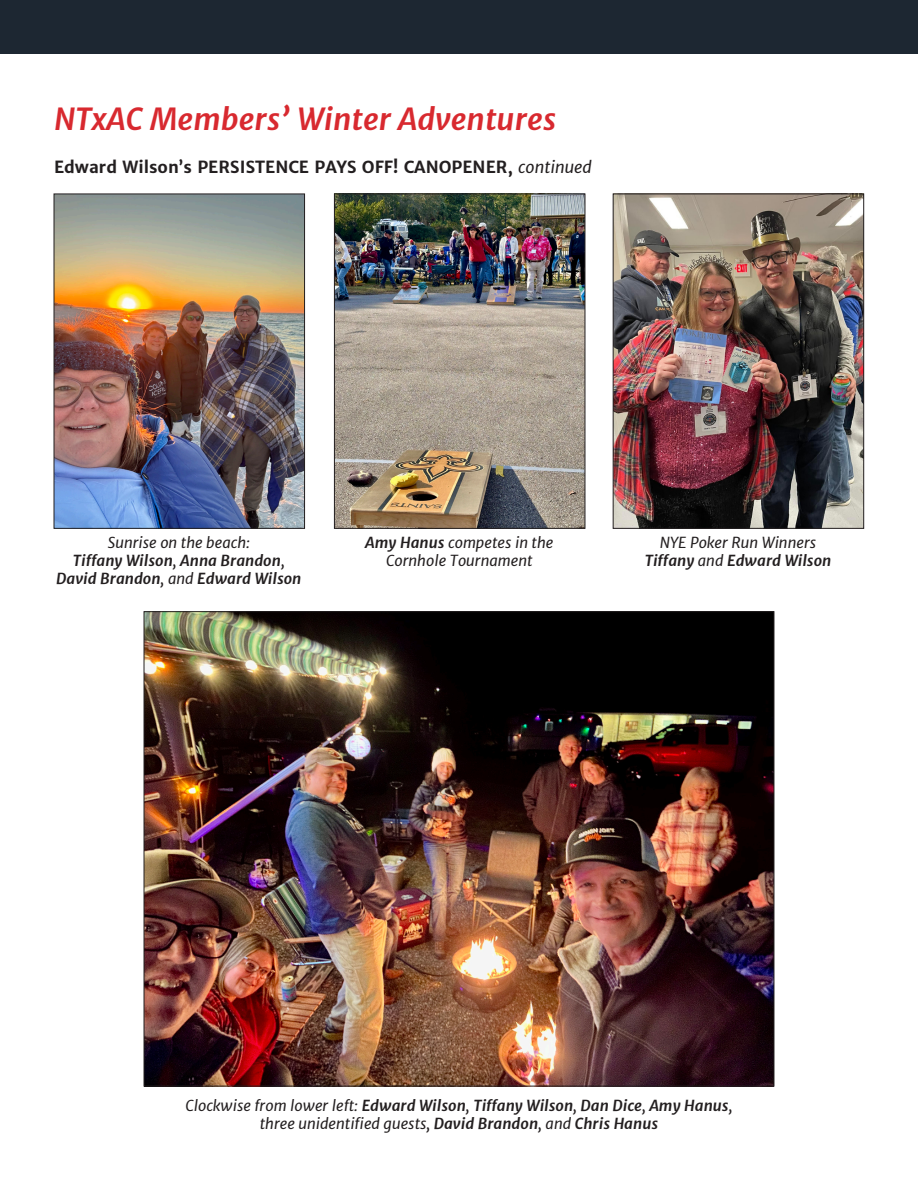
<style>
.page{position:relative;width:918px;height:1188px;background:#fff}
.page>*{position:absolute;margin:0;border:0;box-sizing:border-box;transform-origin:0 0}
.t1{font:italic 700 30px "Merriweather Sans";color:#d8292f}
.t2{font:700 16.5px "Merriweather Sans";color:#231f20}
.t3{font:italic 700 15px/18px "Merriweather Sans";color:#231f20;text-align:center}
.t4{font:italic 15px/18px "Merriweather Sans";color:#231f20;text-align:center}
.s1{font-weight:400;font-style:italic}
.s2{font-weight:400}
.s3{font-weight:700}
</style>
<div class="page">
<div style="left:0;top:0;width:918px;height:54px;background:#1d2732"></div>
<img style="left:146px;top:613px;width:626px;height:471px">
<img style="left:56px;top:196px;width:247px;height:331px">
<div style="left:54px;top:194px;width:251px;height:335px;border:1px solid #231f20"></div>
<img style="left:336px;top:196px;width:247px;height:331px">
<div style="left:334px;top:194px;width:251px;height:335px;border:1px solid #231f20"></div>
<img style="left:615px;top:196px;width:247px;height:331px">
<div style="left:613px;top:194px;width:251px;height:335px;border:1px solid #231f20"></div>
<p class="t1" style="left:54px;top:101px;width:504px">NTxAC Members’ Winter Adventures</p>
<p class="t2" style="left:54px;top:157px;width:539px">Edward Wilson’s PERSISTENCE PAYS OFF! CANOPENER, <span class="s1">continued</span></p>
<p class="t3" style="left:56px;top:534px;width:247px"><span class="s2">Sunrise on the beach:<br></span>Tiffany Wilson<span class="s2">,</span> Anna Brandon<span class="s2">,<br></span>David Brandon<span class="s2">, and</span> Edward Wilson</p>
<p class="t4" style="left:365px;top:534px;width:190px"><span class="s3">Amy Hanus</span> competes in the<br>Cornhole Tournament</p>
<p class="t4" style="left:645px;top:534px;width:188px">NYE Poker Run Winners<br><span class="s3">Tiffany</span> and <span class="s3">Edward Wilson</span></p>
<p class="t3" style="left:185px;top:1097px;width:549px"><span class="s2">Clockwise from lower left:</span> Edward Wilson<span class="s2">,</span> Tiffany Wilson<span class="s2">,</span> Dan Dice<span class="s2">,</span> Amy Hanus<span class="s2">, three unidentified guests,</span> David Brandon<span class="s2">, and</span> Chris Hanus</p>
</div>
